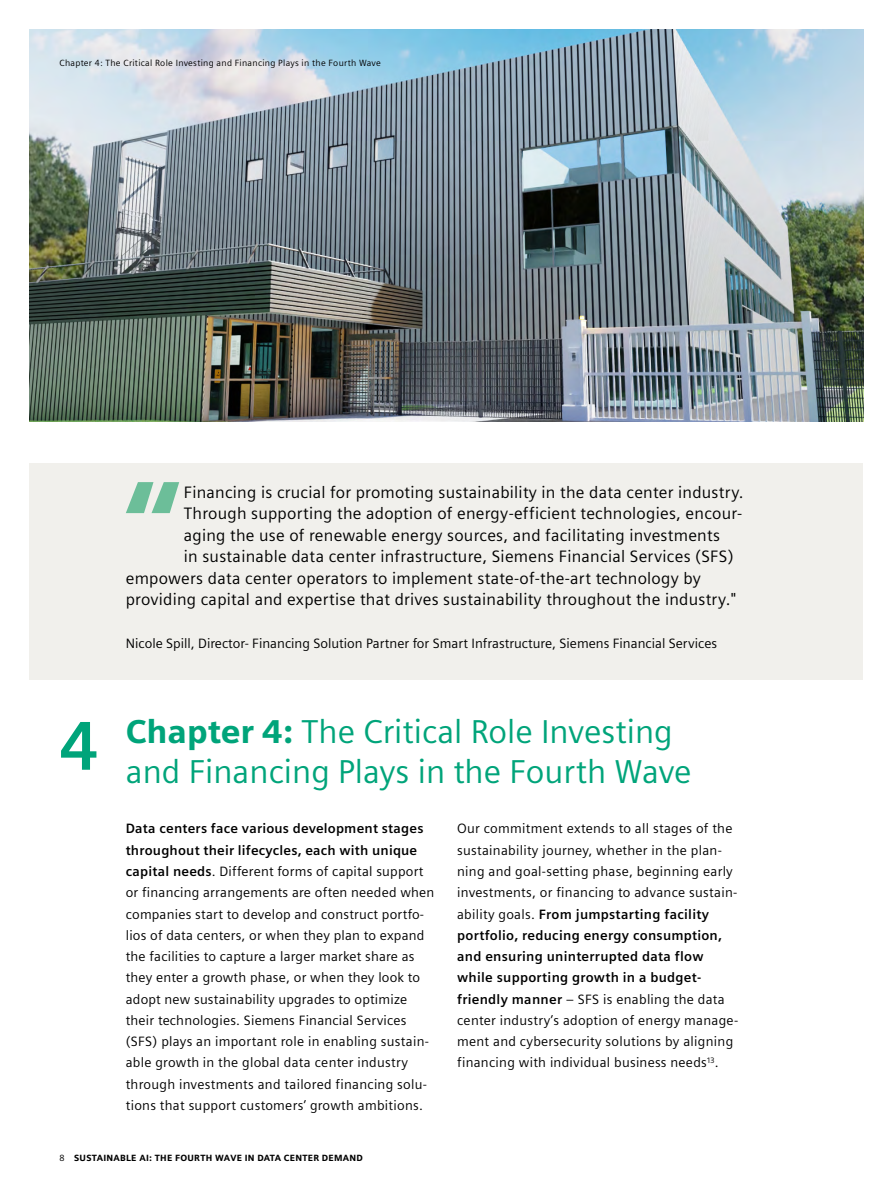
<style>
.page{position:relative;width:893px;height:1191px;background:#fff}
.page>*{position:absolute;margin:0;border:0;box-sizing:border-box;transform-origin:0 0}
.t1{font:900 109.5px "Siemens Sans";color:#6cbe99}
.t2{font:33px/39.6px "Siemens Sans";color:#00a47a}
.t3{font:16.5px "Siemens Sans";letter-spacing:.015em;color:#000}
.t4{font:13.5px/21.3px "Siemens Sans";letter-spacing:.015em;color:#000}
.t5{font:9px "Siemens Sans";letter-spacing:.03em;color:#000}
.t6{font:900 9px "Siemens Sans";letter-spacing:.03em;color:#000}
.s1{font-weight:900}
.s2{font-weight:700}
.s3{font-weight:400}
</style>
<div class="page">
<img style="left:30px;top:30px;width:833px;height:391px">
<div style="left:30px;top:463px;width:833px;height:216px;background:#f1f0ec"></div>
<p class="t5" style="left:60px;top:58px;width:323px">Chapter 4: The Critical Role Investing and Financing Plays in the Fourth Wave</p>
<h1 class="t1" style="left:125px;top:459px;width:57px">“</h1>
<p class="t3" style="left:184px;top:483px;width:561px">Financing is crucial for promoting sustainability in the data center industry.</p>
<p class="t3" style="left:184px;top:504px;width:560px">Through supporting the adoption of energy-efficient technologies, encour-</p>
<p class="t3" style="left:184px;top:526px;width:538px">aging the use of renewable energy sources, and facilitating investments</p>
<p class="t3" style="left:184px;top:547px;width:551px">in sustainable data center infrastructure, Siemens Financial Services (SFS)</p>
<p class="t3" style="left:126px;top:568px;width:576px">empowers data center operators to implement state-of-the-art technology by</p>
<p class="t3" style="left:126px;top:590px;width:612px">providing capital and expertise that drives sustainability throughout the industry."</p>
<p class="t4" style="left:126px;top:632px;width:593px">Nicole Spill, Director- Financing Solution Partner for Smart Infrastructure, Siemens Financial Services</p>
<h2 class="t2" style="left:60px;top:712px;width:634px;text-indent:66px"><span class="s1">Chapter 4:</span> The Critical Role Investing<br><sup>4</sup> and Financing Plays in the Fourth Wave</h2>
<p class="t4" style="left:126px;top:818px;width:310px"><span class="s2">Data centers face various development stages throughout their lifecycles, each with unique capital needs</span>. Different forms of capital support or financing arrangements are often needed when companies start to develop and construct portfo&shy;lios of data centers, or when they plan to expand the facilities to capture a larger market share as they enter a growth phase, or when they look to adopt new sustainability upgrades to optimize their technologies. Siemens Financial Services (SFS) plays an important role in enabling sustain&shy;able growth in the global data center industry through investments and tailored financing solu&shy;tions that support customers’ growth ambitions.</p>
<p class="t4" style="left:457px;top:818px;width:283px">Our commitment extends to all stages of the sustainability journey, whether in the plan&shy;ning and goal-setting phase, beginning early investments, or financing to advance sustain&shy;ability goals. <span class="s2">From jumpstarting facility portfolio, reducing energy consumption, and ensuring uninterrupted data flow while supporting growth in a budget&shy;friendly manner</span> – SFS is enabling the data center industry’s adoption of energy manage&shy;ment and cybersecurity solutions by aligning financing with individual business needs<sup>13</sup>.</p>
<p class="t6" style="left:60px;top:1152px;width:305px"><span class="s3">8</span> SUSTAINABLE AI: THE FOURTH WAVE IN DATA CENTER DEMAND</p>
</div>
